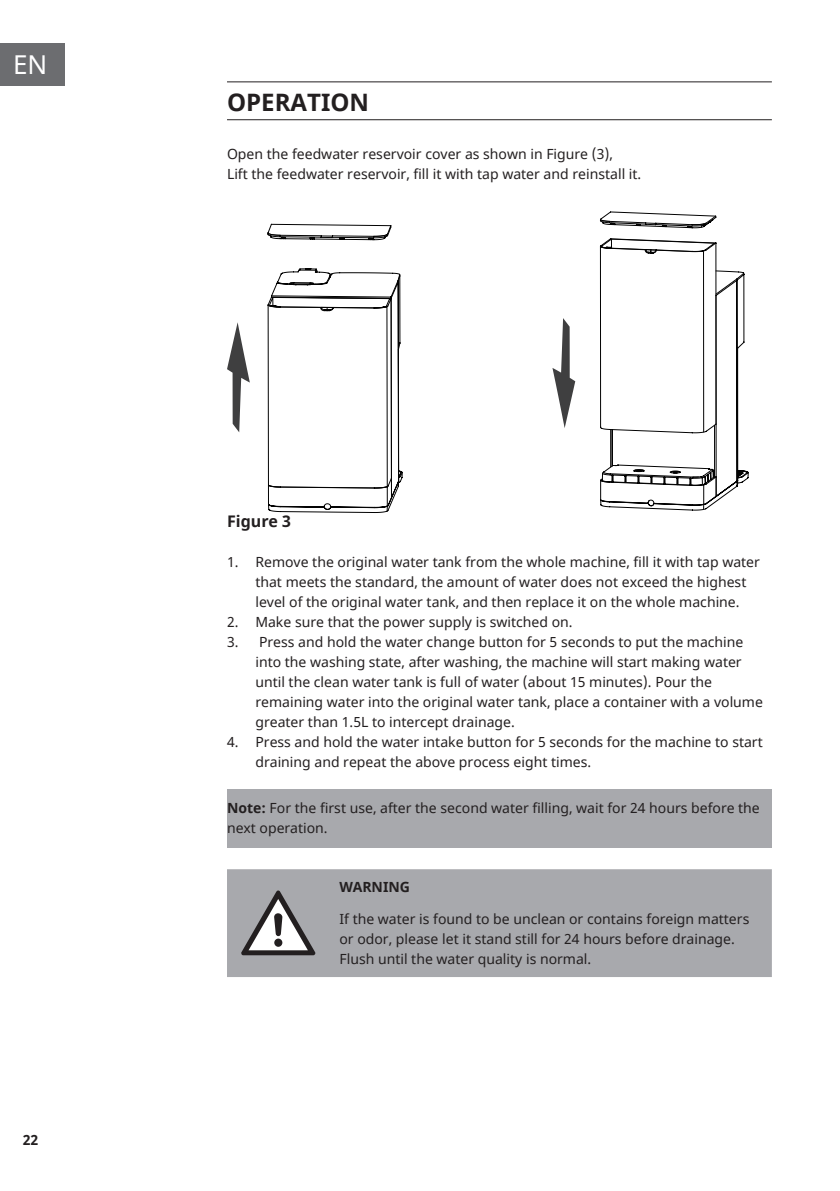
<style>
.page{position:relative;width:840px;height:1191px;background:#fff}
.page>*{position:absolute;margin:0;border:0;box-sizing:border-box;transform-origin:0 0}
.t1{font:26px "Noto Sans";color:#fff}
.Super_Headline{font:700 24px "Noto Sans";color:#231f20}
.Base_Text{font:700 16px "Noto Sans";color:#231f20}
.Base_Text-2{font:14px/20px "Noto Sans";color:#231f20}
.Base_Text_HINWEIS_grau{font:14px/20px "Noto Sans";color:#231f20}
.Headline{font:700 14px "Noto Sans";color:#231f20}
.s1{font-weight:700}
</style>
<div class="page">
<div style="left:0;top:43px;width:65px;height:42px;background:#6c6d70"></div>
<hr style="left:227px;top:81px;width:544px;height:1px;background:#231f20">
<hr style="left:227px;top:119px;width:544px;height:1px;background:#231f20">
<div style="left:227px;top:789px;width:544px;height:59px;background:#a8a9ad"></div>
<svg style="left:227px;top:322px;width:23px;height:110px"></svg>
<svg style="left:552px;top:318px;width:23px;height:110px"></svg>
<svg style="left:267px;top:268px;width:135px;height:245px"></svg>
<svg style="left:267px;top:224px;width:124px;height:16px"></svg>
<svg style="left:599px;top:215px;width:149px;height:295px"></svg>
<div style="left:227px;top:869px;width:544px;height:108px;background:#a8a9ad"></div>
<svg style="left:241px;top:890px;width:74px;height:65px"></svg>
<h1 class="t1" style="left:13px;top:47px;width:36px">EN</h1>
<p class="Headline" style="left:23px;top:1130px;width:17px">22</p>
<p class="Super_Headline" style="left:227px;top:85px;width:143px">OPERATION</p>
<p class="Base_Text-2" style="left:227px;top:144px;width:387px">Open the feedwater reservoir cover as shown in Figure (3),</p>
<p class="Base_Text-2" style="left:227px;top:164px;width:415px">Lift the feedwater reservoir, fill it with tap water and reinstall it.</p>
<p class="Base_Text" style="left:227px;top:510px;width:65px">Figure 3</p>
<p class="Base_Text-2" style="left:255px;top:552px;width:506px;text-indent:-28px">1. Remove the original water tank from the whole machine, fill it with tap water that meets the standard, the amount of water does not exceed the highest level of the original water tank, and then replace it on the whole machine.</p>
<p class="Base_Text-2" style="left:227px;top:612px;width:347px">2. Make sure that the power supply is switched on.</p>
<p class="Base_Text-2" style="left:255px;top:632px;width:508px;text-indent:-28px">3. Press and hold the water change button for 5 seconds to put the machine into the washing state, after washing, the machine will start making water until the clean water tank is full of water (about 15 minutes). Pour the remaining water into the original water tank, place a container with a volume greater than 1.5L to intercept drainage.</p>
<p class="Base_Text-2" style="left:255px;top:732px;width:508px;text-indent:-28px">4. Press and hold the water intake button for 5 seconds for the machine to start draining and repeat the above process eight times.</p>
<p class="Base_Text_HINWEIS_grau" style="left:227px;top:798px;width:534px"><span class="s1">Note:</span> For the first use, after the second water filling, wait for 24 hours before the next operation.</p>
<p class="Headline" style="left:339px;top:877px;width:72px">WARNING</p>
<p class="Base_Text-2" style="left:339px;top:909px;width:411px">If the water is found to be unclean or contains foreign matters or odor, please let it stand still for 24 hours before drainage.<br>Flush until the water quality is normal.</p>
</div>
